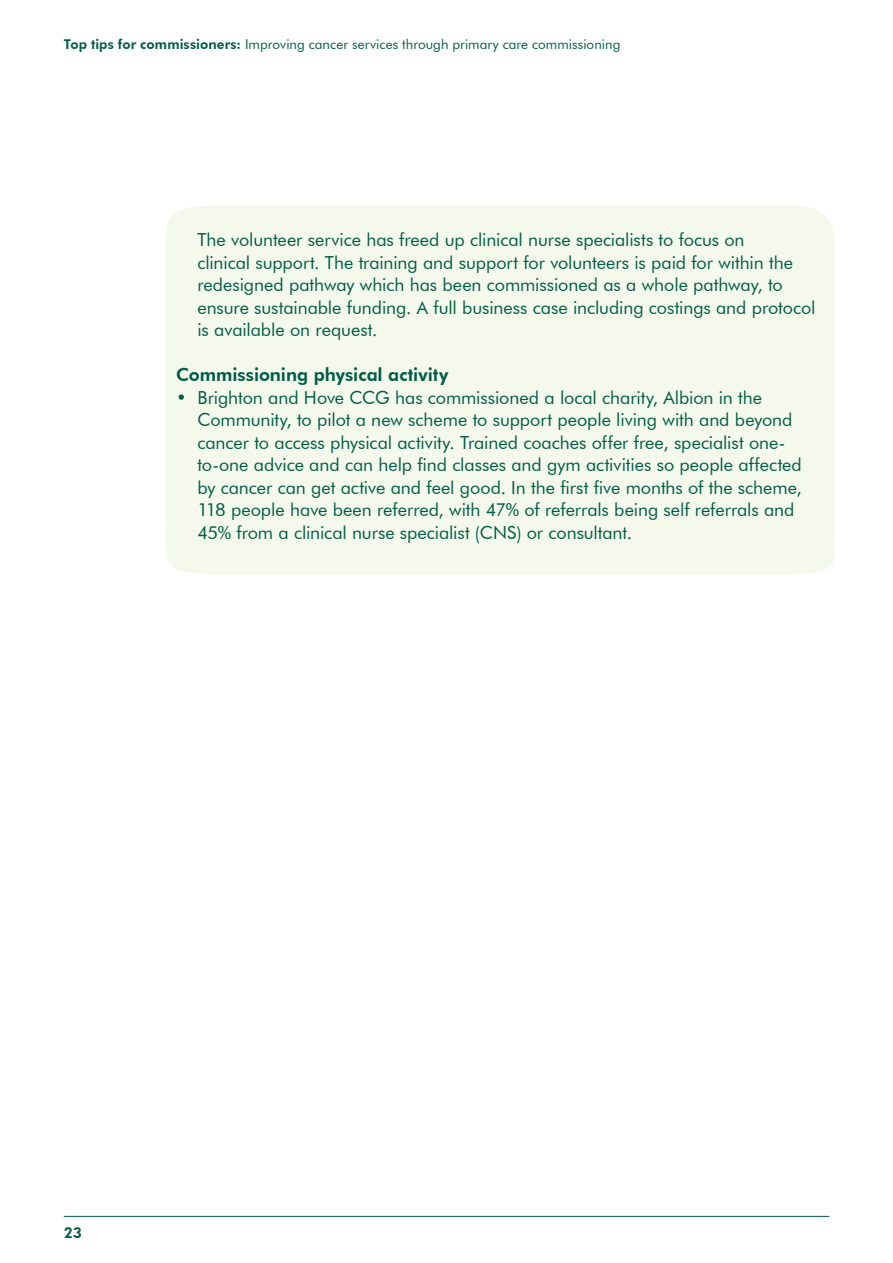
<style>
.page{position:relative;width:893px;height:1263px;background:#fff}
.page>*{position:absolute;margin:0;border:0;box-sizing:border-box;transform-origin:0 0}
.t1{font:18px/22.5px "Futura BT";letter-spacing:-.005em;color:#005c46}
.t2{font:800 18px "Futura BT";color:#005c46}
.t3{font:800 15px "Futura BT";color:#005c46}
.t4{font:13.5px "Futura BT";letter-spacing:.005em;color:#005c46}
.s1{font-weight:800}
</style>
<div class="page">
<hr style="left:64px;top:1216px;width:765px;height:1px;background:#005c46">
<div style="left:166px;top:206px;width:668px;height:368px;background:#f4f9ec"></div>
<p class="t4" style="left:64px;top:36px;width:558px"><span class="s1">Top tips for commissioners:</span> Improving cancer services through primary care commissioning</p>
<p class="t1" style="left:197px;top:228px;width:620px">The volunteer service has freed up clinical nurse specialists to focus on<br>clinical support. The training and support for volunteers is paid for within the redesigned pathway which has been commissioned as a whole pathway, to ensure sustainable funding. A full business case including costings and protocol is available on request.</p>
<p class="t2" style="left:176px;top:364px;width:274px">Commissioning physical activity</p>
<p class="t1" style="left:197px;top:386px;width:606px;text-indent:-21px">• Brighton and Hove CCG has commissioned a local charity, Albion in the Community, to pilot a new scheme to support people living with and beyond cancer to access physical activity. Trained coaches offer free, specialist one&shy;to-one advice and can help find classes and gym activities so people affected by cancer can get active and feel good. In the first five months of the scheme, 118 people have been referred, with 47% of referrals being self referrals and 45% from a clinical nurse specialist (CNS) or consultant.</p>
<p class="t3" style="left:64px;top:1223px;width:20px">23</p>
</div>
